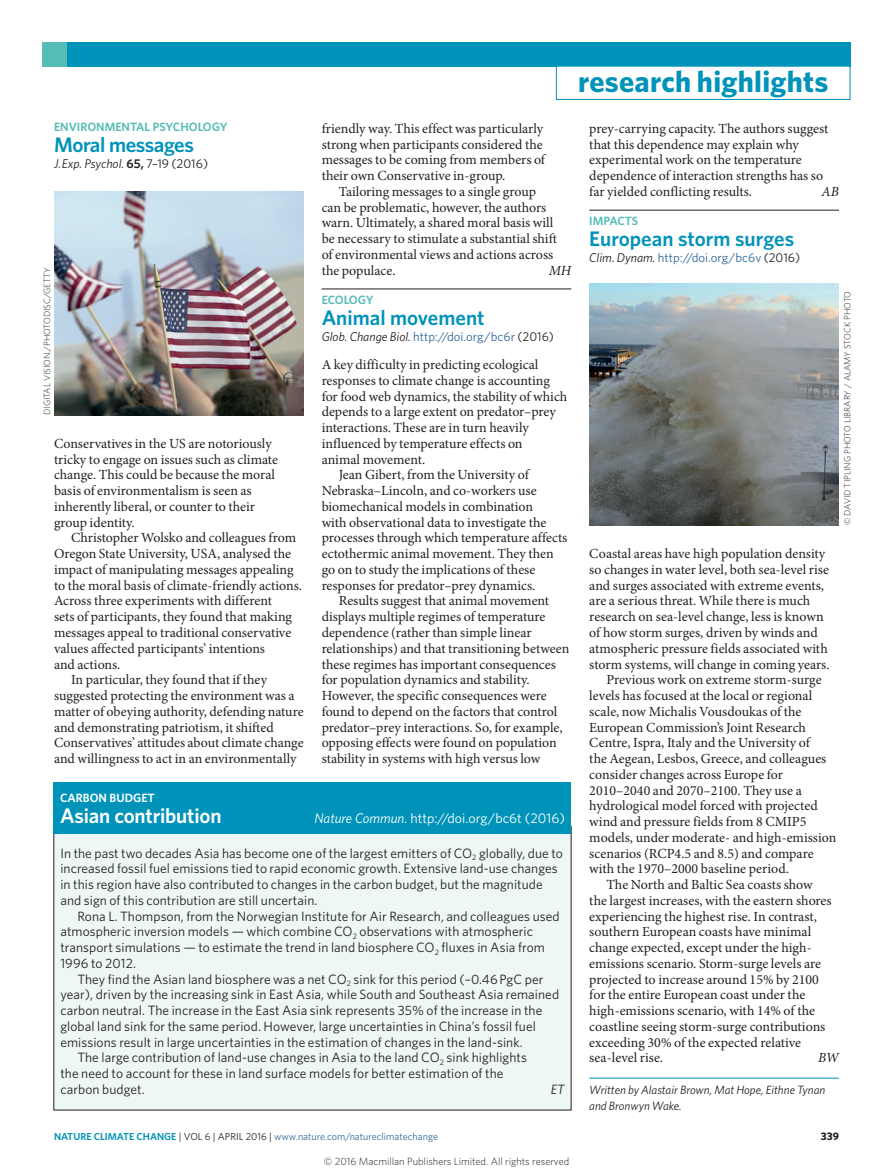
<style>
.page{position:relative;width:893px;height:1174px;background:#fff}
.page>*{position:absolute;margin:0;border:0;box-sizing:border-box;transform-origin:0 0}
.t1{font:700 30px "Whitney";letter-spacing:.01em;color:#0093ba}
.Title{font:600 21px "Whitney";color:#0093ba}
.RH_box_title{font:600 21px "Whitney";letter-spacing:-.01em;color:#fff}
.Title-2{font:600 21px "Whitney";letter-spacing:-.02em;color:#0093ba}
.Body_text{font:13.95px/15.8px "Minion Pro";color:#231f20}
.Body_first{font:13.95px/15.8px "Minion Pro";color:#231f20}
.RH_box_title-2{font:13.95px "Whitney";color:#fff}
.Body_text-2{font:italic 13.95px "Minion Pro";color:#231f20}
.Box_body_text{font:13.5px/15.8px "Whitney";letter-spacing:.005em;color:#231f20}
.Box_body_first{font:13.5px/15.8px "Whitney";letter-spacing:.005em;color:#231f20}
.Box_body_text-2{font:italic 13.5px "Whitney";color:#231f20}
.Journal_DOI_ref{font:12.75px "Whitney";color:#2f679b}
.Journal_DOI_ref-2{font:italic 12.75px "Whitney";color:#231f20}
.Author_information{font:italic 12px/15.8px "Whitney";color:#231f20}
.Subject{font:600 12px "Whitney";color:#56bcb6}
.Subject_w_rule{font:600 12px "Whitney";letter-spacing:-.01em;color:#56bcb6}
.RH_box_subject{font:600 12px "Whitney";color:#fff}
.t2{font:700 10.8px "Whitney";color:#231f20}
.t3{font:300 10.5px "Whitney";color:#231f20}
.t4{font:10.2px "Whitney";color:#2f679b}
.Picture_credit{font:300 9px "Whitney";color:#231f20}
.s1{font-weight:600;font-style:normal}
.s2{font-style:normal}
.s3{font-style:italic;color:#231f20}
.s4{color:#231f20}
.s5{font-style:italic}
.s6{font-weight:600;color:#0093ba}
</style>
<div class="page">
<div style="left:43px;top:43px;width:807px;height:24px;background:#0093ba"></div>
<div style="left:43px;top:43px;width:24px;height:24px;background:#56bcb6"></div>
<div style="left:556px;top:66px;width:294px;height:34px;border:1px solid #0093ba"></div>
<hr style="left:322px;top:289px;width:249px;height:1px;background:#231f20">
<hr style="left:589px;top:210px;width:250px;height:1px;background:#231f20">
<hr style="left:589px;top:1078px;width:250px;height:1px;background:#0093ba">
<div style="left:54px;top:826px;width:517px;height:284px;background:#edf7f6"></div>
<div style="left:54px;top:782px;width:517px;height:52px;background:#0093ba"></div>
<img style="left:589px;top:283px;width:250px;height:242px">
<img style="left:55px;top:191px;width:249px;height:224px">
<h1 class="t1" style="left:578px;top:61px;width:252px">research highlights</h1>
<p class="Subject" style="left:54px;top:119px;width:175px">ENVIRONMENTAL PSYCHOLOGY</p>
<p class="Title-2" style="left:54px;top:131px;width:141px">Moral messages</p>
<p class="Journal_DOI_ref-2" style="left:54px;top:155px;width:156px">J. Exp. Psychol. <span class="s1">65,</span> <span class="s2">7–19 (2016)</span></p>
<p class="Picture_credit" style="left:41px;top:415px;width:149px;rotate:-90deg">DIGITAL VISION./PHOTODISC/GETTY</p>
<p class="Body_first" style="left:54px;top:435px;width:225px">Conservatives in the US are notoriously tricky to engage on issues such as climate change. This could be because the moral basis of environmentalism is seen as inherently liberal, or counter to their group identity.</p>
<p class="Body_text" style="left:54px;top:530px;width:250px;text-indent:17px">Christopher Wolsko and colleagues from Oregon State University, USA, analysed the impact of manipulating messages appealing to the moral basis of climate-friendly actions.<br>Across three experiments with different<br>sets of participants, they found that making messages appeal to traditional conservative values affected participants’ intentions<br>and actions.</p>
<p class="Body_text" style="left:54px;top:672px;width:251px;text-indent:17px">In particular, they found that if they suggested protecting the environment was a matter of obeying authority, defending nature and demonstrating patriotism, it shifted Conservatives’ attitudes about climate change and willingness to act in an environmentally</p>
<p class="Body_text" style="left:322px;top:120px;width:225px">friendly way. This effect was particularly strong when participants considered the messages to be coming from members of their own Conservative in-group.</p>
<p class="Body_text" style="left:322px;top:183px;width:237px;text-indent:17px">Tailoring messages to a single group can be problematic, however, the authors warn. Ultimately, a shared moral basis will be necessary to stimulate a substantial shift of environmental views and actions across the populace.</p>
<p class="Body_text-2" style="left:549px;top:262px;width:24px">MH</p>
<p class="Subject_w_rule" style="left:322px;top:292px;width:53px">ECOLOGY</p>
<p class="Title" style="left:322px;top:304px;width:164px">Animal movement</p>
<p class="Journal_DOI_ref" style="left:322px;top:328px;width:234px"><span class="s3">Glob. Change Biol.</span> http://doi.org/bc6r <span class="s4">(2016)</span></p>
<p class="Body_first" style="left:322px;top:357px;width:247px">A key difficulty in predicting ecological responses to climate change is accounting for food web dynamics, the stability of which depends to a large extent on predator–prey interactions. These are in turn heavily influenced by temperature effects on<br>animal movement.</p>
<p class="Body_text" style="left:322px;top:467px;width:247px;text-indent:17px">Jean Gibert, from the University of Nebraska–Lincoln, and co-workers use biomechanical models in combination<br>with observational data to investigate the processes through which temperature affects ectothermic animal movement. They then go on to study the implications of these responses for predator–prey dynamics.</p>
<p class="Body_text" style="left:322px;top:593px;width:249px;text-indent:17px">Results suggest that animal movement displays multiple regimes of temperature dependence (rather than simple linear relationships) and that transitioning between these regimes has important consequences for population dynamics and stability.<br>However, the specific consequences were found to depend on the factors that control predator–prey interactions. So, for example, opposing effects were found on population stability in systems with high versus low</p>
<p class="RH_box_subject" style="left:60px;top:790px;width:96px">CARBON BUDGET</p>
<p class="RH_box_title" style="left:60px;top:802px;width:163px">Asian contribution</p>
<p class="RH_box_title-2" style="left:314px;top:809px;width:252px"><span class="s5">Nature Commun.</span> http://doi.org/bc6t (2016)</p>
<p class="Box_body_first" style="left:60px;top:844px;width:504px">In the past two decades Asia has become one of the largest emitters of CO<sub>2</sub> globally, due to increased fossil fuel emissions tied to rapid economic growth. Extensive land-use changes in this region have also contributed to changes in the carbon budget, but the magnitude and sign of this contribution are still uncertain.</p>
<p class="Box_body_text" style="left:60px;top:907px;width:501px;text-indent:17px">Rona L. Thompson, from the Norwegian Institute for Air Research, and colleagues used atmospheric inversion models — which combine CO<sub>2</sub> observations with atmospheric transport simulations — to estimate the trend in land biosphere CO<sub>2</sub> fluxes in Asia from 1996 to 2012.</p>
<p class="Box_body_text" style="left:60px;top:970px;width:500px;text-indent:17px">They find the Asian land biosphere was a net CO<sub>2</sub> sink for this period (–0.46 PgC per year), driven by the increasing sink in East Asia, while South and Southeast Asia remained carbon neutral. The increase in the East Asia sink represents 35% of the increase in the global land sink for the same period. However, large uncertainties in China’s fossil fuel emissions result in large uncertainties in the estimation of changes in the land-sink.</p>
<p class="Box_body_text" style="left:60px;top:1049px;width:468px;text-indent:17px">The large contribution of land-use changes in Asia to the land CO<sub>2</sub> sink highlights the need to account for these in land surface models for better estimation of the carbon budget.</p>
<p class="Box_body_text-2" style="left:551px;top:1080px;width:15px">ET</p>
<p class="Body_text" style="left:589px;top:120px;width:240px">prey-carrying capacity. The authors suggest that this dependence may explain why experimental work on the temperature dependence of interaction strengths has so far yielded conflicting results.</p>
<p class="Body_text-2" style="left:822px;top:183px;width:19px">AB</p>
<p class="Subject_w_rule" style="left:589px;top:213px;width:50px">IMPACTS</p>
<p class="Title" style="left:589px;top:225px;width:206px">European storm surges</p>
<p class="Journal_DOI_ref" style="left:589px;top:249px;width:212px"><span class="s3">Clim. Dynam.</span> http://doi.org/bc6v <span class="s4">(2016)</span></p>
<p class="Picture_credit" style="left:841px;top:525px;width:236px;rotate:-90deg">© DAVID TIPLING PHOTO LIBRARY / ALAMY STOCK PHOTO</p>
<p class="Body_first" style="left:589px;top:546px;width:242px">Coastal areas have high population density so changes in water level, both sea-level rise and surges associated with extreme events, are a serious threat. While there is much research on sea-level change, less is known of how storm surges, driven by winds and atmospheric pressure fields associated with storm systems, will change in coming years.</p>
<p class="Body_text" style="left:589px;top:672px;width:249px;text-indent:17px">Previous work on extreme storm-surge levels has focused at the local or regional scale, now Michalis Vousdoukas of the European Commission’s Joint Research Centre, Ispra, Italy and the University of<br>the Aegean, Lesbos, Greece, and colleagues consider changes across Europe for 2010–2040 and 2070–2100. They use a hydrological model forced with projected wind and pressure fields from 8 CMIP5 models, under moderate- and high-emission scenarios (RCP4.5 and 8.5) and compare with the 1970–2000 baseline period.</p>
<p class="Body_text" style="left:589px;top:876px;width:244px;text-indent:17px">The North and Baltic Sea coasts show the largest increases, with the eastern shores experiencing the highest rise. In contrast, southern European coasts have minimal change expected, except under the high&shy;emissions scenario. Storm-surge levels are projected to increase around 15% by 2100 for the entire European coast under the high-emissions scenario, with 14% of the coastline seeing storm-surge contributions exceeding 30% of the expected relative sea-level rise.</p>
<p class="Body_text-2" style="left:818px;top:1049px;width:22px">BW</p>
<p class="Author_information" style="left:589px;top:1081px;width:238px">Written by Alastair Brown, Mat Hope, Eithne Tynan and Bronwyn Wake.</p>
<p class="t4" style="left:54px;top:1129px;width:386px"><span class="s6">NATURE CLIMATE CHANGE</span> <span class="s4">| VOL 6 | APRIL 2016 |</span> www.nature.com/natureclimatechange</p>
<p class="t2" style="left:821px;top:1129px;width:20px">339</p>
<p class="t3" style="left:324px;top:1154px;width:247px">© 2016 Macmillan Publishers Limited. All rights reserved</p>
</div>
